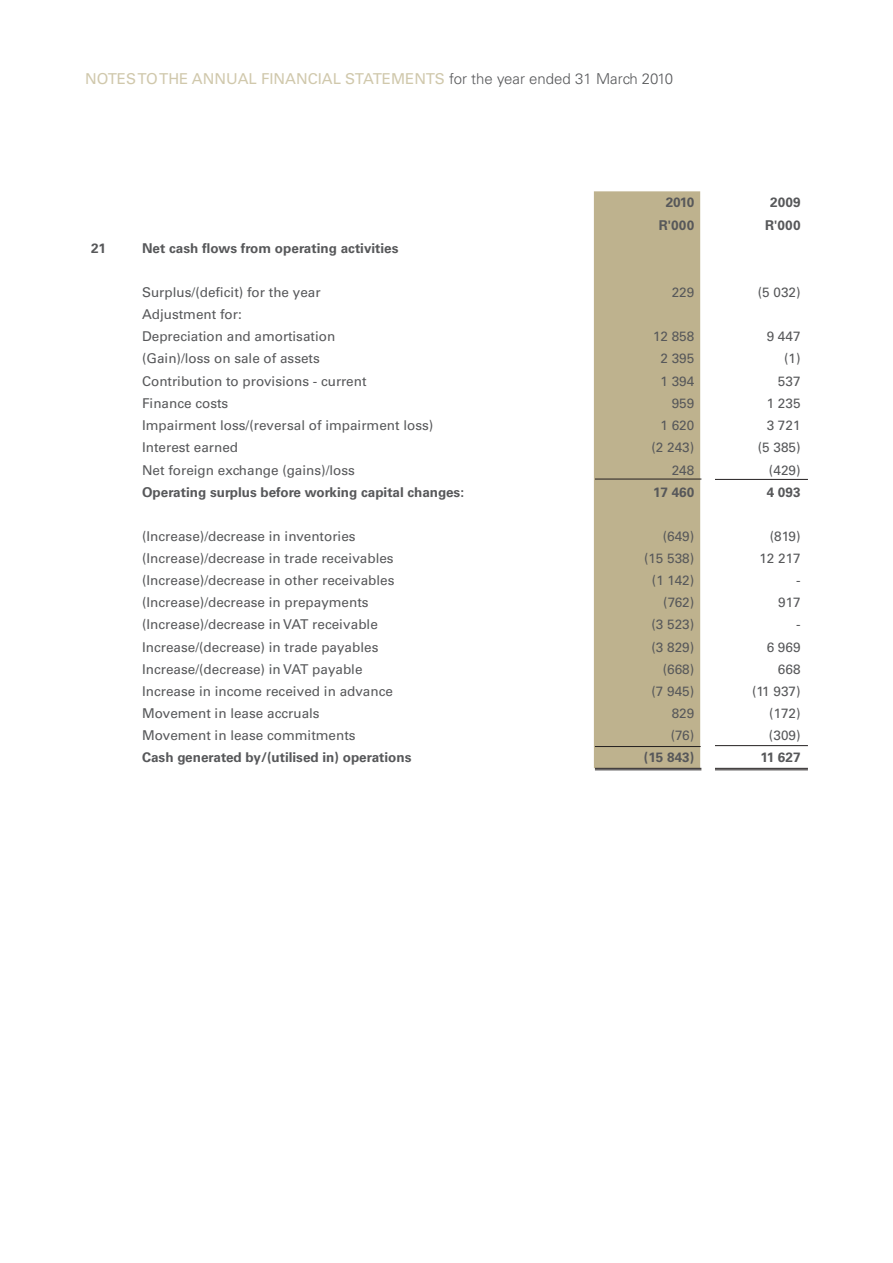
<style>
.page{position:relative;width:893px;height:1263px;background:#fff}
.page>*{position:absolute;margin:0;border:0;box-sizing:border-box;transform-origin:0 0}
.t1{font:15px "Univers";color:#d0c8ac}
.t2{font:13.5px/22.2px "Univers";color:#57585a}
.t3{font:700 13.5px "Univers";color:#57585a}
.s1{font-weight:300;color:#57585a}
</style>
<div class="page">
<div style="left:594px;top:191px;width:106px;height:577px;background:#beb28e"></div>
<hr style="left:595px;top:746px;width:106px;height:1px;background:#231f20">
<hr style="left:595px;top:479px;width:106px;height:1px;background:#231f20">
<hr style="left:715px;top:479px;width:93px;height:1px;background:#231f20">
<hr style="left:715px;top:745px;width:93px;height:1px;background:#231f20">
<hr style="left:595px;top:769px;width:106px;height:1px;background:#231f20">
<hr style="left:715px;top:769px;width:93px;height:1px;background:#231f20">
<hr style="left:595px;top:768px;width:106px;height:1px;background:#231f20">
<hr style="left:715px;top:768px;width:93px;height:1px;background:#231f20">
<p class="t1" style="left:85px;top:70px;width:589px">NOTES TO THE ANNUAL FINANCIAL STATEMENTS <span class="s1">for the year ended 31 March 2010</span></p>
<p class="t3" style="left:666px;top:195px;width:30px">2010</p>
<p class="t3" style="left:770px;top:195px;width:32px">2009</p>
<p class="t3" style="left:659px;top:217px;width:37px">R'000</p>
<p class="t3" style="left:765px;top:217px;width:37px">R'000</p>
<p class="t3" style="left:91px;top:240px;width:17px">21</p>
<p class="t3" style="left:142px;top:240px;width:258px">Net cash flows from operating activities</p>
<p class="t2" style="left:142px;top:281px;width:180px">Surplus/(deficit) for the year</p>
<p class="t2" style="left:672px;top:281px;width:24px">229</p>
<p class="t2" style="left:758px;top:281px;width:44px">(5 032)</p>
<p class="t2" style="left:142px;top:303px;width:195px">Adjustment for:<br>Depreciation and amortisation</p>
<p class="t2" style="left:653px;top:325px;width:43px">12 858</p>
<p class="t2" style="left:767px;top:325px;width:35px">9 447</p>
<p class="t2" style="left:142px;top:348px;width:179px">(Gain)/loss on sale of assets</p>
<p class="t2" style="left:660px;top:348px;width:35px">2 395</p>
<p class="t2" style="left:784px;top:348px;width:18px">(1)</p>
<p class="t2" style="left:142px;top:370px;width:226px">Contribution to provisions - current</p>
<p class="t2" style="left:660px;top:370px;width:35px">1 394</p>
<p class="t2" style="left:778px;top:370px;width:24px">537</p>
<p class="t2" style="left:142px;top:392px;width:88px">Finance costs</p>
<p class="t2" style="left:672px;top:392px;width:24px">959</p>
<p class="t2" style="left:767px;top:392px;width:35px">1 235</p>
<p class="t2" style="left:142px;top:414px;width:293px">Impairment loss/(reversal of impairment loss)</p>
<p class="t2" style="left:660px;top:414px;width:35px">1 620</p>
<p class="t2" style="left:767px;top:414px;width:35px">3 721</p>
<p class="t2" style="left:142px;top:436px;width:98px">Interest earned</p>
<p class="t2" style="left:651px;top:436px;width:44px">(2 243)</p>
<p class="t2" style="left:758px;top:436px;width:44px">(5 385)</p>
<p class="t2" style="left:142px;top:459px;width:214px">Net foreign exchange (gains)/loss</p>
<p class="t2" style="left:672px;top:459px;width:24px">248</p>
<p class="t2" style="left:769px;top:459px;width:33px">(429)</p>
<p class="t3" style="left:142px;top:484px;width:323px">Operating surplus before working capital changes:</p>
<p class="t3" style="left:653px;top:484px;width:42px">17 460</p>
<p class="t3" style="left:767px;top:484px;width:35px">4 093</p>
<p class="t2" style="left:142px;top:525px;width:215px">(Increase)/decrease in inventories</p>
<p class="t2" style="left:663px;top:525px;width:33px">(649)</p>
<p class="t2" style="left:770px;top:525px;width:32px">(819)</p>
<p class="t2" style="left:142px;top:547px;width:253px">(Increase)/decrease in trade receivables</p>
<p class="t2" style="left:644px;top:547px;width:52px">(15 538)</p>
<p class="t2" style="left:760px;top:547px;width:42px">12 217</p>
<p class="t2" style="left:142px;top:569px;width:254px">(Increase)/decrease in other receivables</p>
<p class="t2" style="left:652px;top:569px;width:44px">(1 142)</p>
<p class="t2" style="left:796px;top:569px;width:6px">-</p>
<p class="t2" style="left:142px;top:591px;width:228px">(Increase)/decrease in prepayments</p>
<p class="t2" style="left:663px;top:591px;width:32px">(762)</p>
<p class="t2" style="left:778px;top:591px;width:24px">917</p>
<p class="t2" style="left:142px;top:614px;width:237px">(Increase)/decrease in VAT receivable</p>
<p class="t2" style="left:651px;top:614px;width:44px">(3 523)</p>
<p class="t2" style="left:796px;top:614px;width:6px">-</p>
<p class="t2" style="left:142px;top:636px;width:238px">Increase/(decrease) in trade payables</p>
<p class="t2" style="left:651px;top:636px;width:44px">(3 829)</p>
<p class="t2" style="left:767px;top:636px;width:35px">6 969</p>
<p class="t2" style="left:142px;top:658px;width:222px">Increase/(decrease) in VAT payable</p>
<p class="t2" style="left:663px;top:658px;width:33px">(668)</p>
<p class="t2" style="left:778px;top:658px;width:24px">668</p>
<p class="t2" style="left:142px;top:680px;width:252px">Increase in income received in advance</p>
<p class="t2" style="left:651px;top:680px;width:44px">(7 945)</p>
<p class="t2" style="left:752px;top:680px;width:50px">(11 937)</p>
<p class="t2" style="left:142px;top:702px;width:179px">Movement in lease accruals</p>
<p class="t2" style="left:672px;top:702px;width:24px">829</p>
<p class="t2" style="left:769px;top:702px;width:33px">(172)</p>
<p class="t2" style="left:142px;top:724px;width:215px">Movement in lease commitments</p>
<p class="t2" style="left:671px;top:724px;width:25px">(76)</p>
<p class="t2" style="left:769px;top:724px;width:33px">(309)</p>
<p class="t3" style="left:142px;top:749px;width:271px">Cash generated by/(utilised in) operations</p>
<p class="t3" style="left:644px;top:749px;width:52px">(15 843)</p>
<p class="t3" style="left:760px;top:749px;width:42px">11 627</p>
</div>
